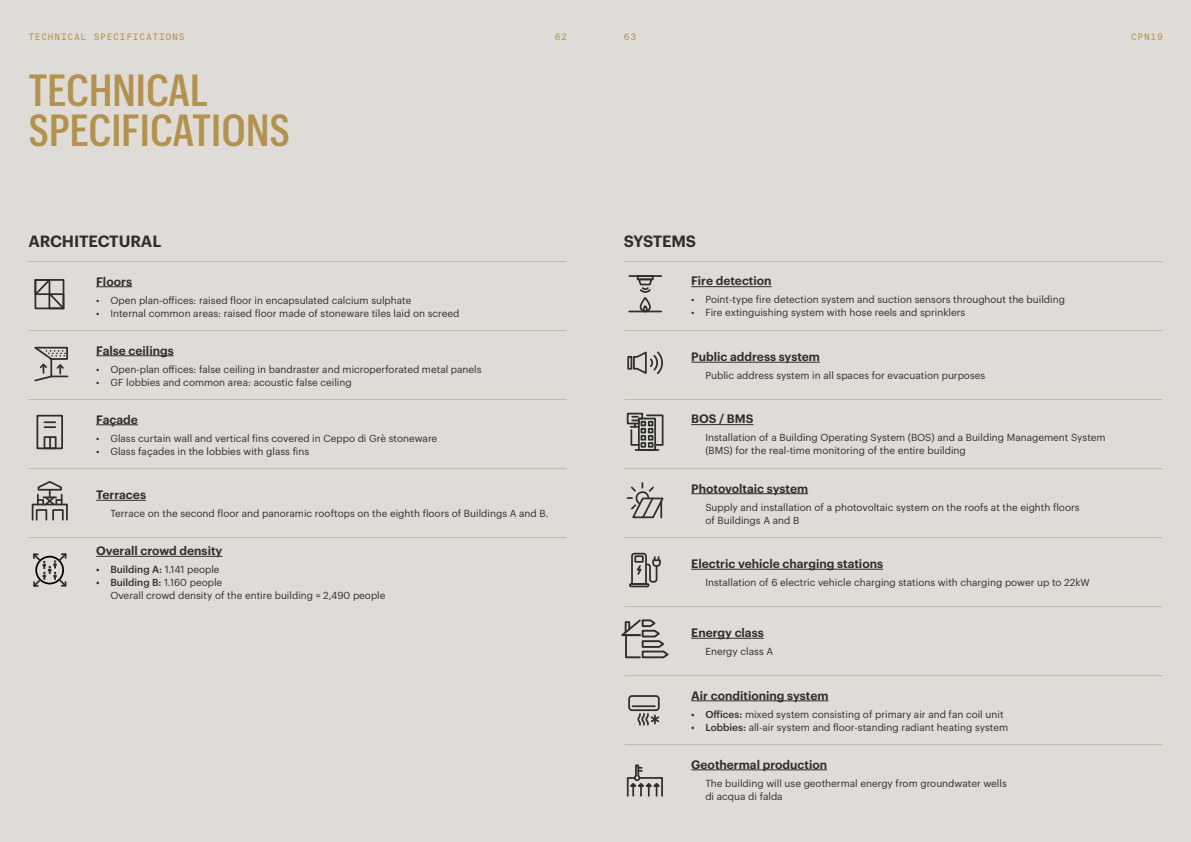
<style>
.page{position:relative;width:1191px;height:842px;background:#dfdcd7}
.page>*{position:absolute;margin:0;border:0;box-sizing:border-box;transform-origin:0 0}
.t1{font:500 44px/40px "Graphik Cond";color:#b3914f}
.t2{font:600 16px "Graphik";letter-spacing:-.01em;color:#2e2e2b}
.t3{font:600 12px "Graphik";color:#2e2e2b}
.t4{font:10px/13px "Graphik";color:#2e2e2b}
.t5{font:500 10px "Graphik";color:#2e2e2b}
.t6{font:9px "Suisse Intl Mono";letter-spacing:.08em;color:#b3914f}
.s1{font-weight:400}
.s2{font-weight:500}
</style>
<div class="page">
<svg style="left:34px;top:279px;width:31px;height:31px"></svg>
<hr style="left:96px;top:286px;width:36px;height:1px;background:#2e2e2b">
<hr style="left:629px;top:311px;width:32px;height:1px;background:#2e2e2b">
<hr style="left:629px;top:275px;width:32px;height:2px;background:#2e2e2b">
<svg style="left:637px;top:278px;width:16px;height:35px"></svg>
<hr style="left:691px;top:286px;width:80px;height:1px;background:#2e2e2b">
<hr style="left:635px;top:449px;width:23px;height:2px;background:#2e2e2b">
<svg style="left:626px;top:412px;width:38px;height:36px"></svg>
<hr style="left:691px;top:424px;width:62px;height:1px;background:#2e2e2b">
<svg style="left:627px;top:483px;width:37px;height:36px"></svg>
<hr style="left:691px;top:493px;width:117px;height:1px;background:#2e2e2b">
<div style="left:629px;top:583px;width:20px;height:4px;border:2px solid #2e2e2b"></div>
<svg style="left:630px;top:552px;width:31px;height:34px"></svg>
<hr style="left:691px;top:569px;width:192px;height:1px;background:#2e2e2b">
<svg style="left:621px;top:619px;width:48px;height:40px"></svg>
<hr style="left:691px;top:638px;width:73px;height:1px;background:#2e2e2b">
<div style="left:628px;top:695px;width:31px;height:16px;border:2px solid #2e2e2b;border-radius:3px"></div>
<hr style="left:632px;top:705px;width:23px;height:2px;background:#2e2e2b">
<svg style="left:637px;top:713px;width:23px;height:13px"></svg>
<hr style="left:691px;top:700px;width:137px;height:1px;background:#2e2e2b">
<svg style="left:626px;top:764px;width:37px;height:33px"></svg>
<hr style="left:691px;top:769px;width:136px;height:1px;background:#2e2e2b">
<div style="left:627px;top:356px;width:5px;height:14px;border:2px solid #2e2e2b"></div>
<svg style="left:632px;top:351px;width:31px;height:23px"></svg>
<hr style="left:691px;top:362px;width:129px;height:1px;background:#2e2e2b">
<svg style="left:34px;top:346px;width:35px;height:36px"></svg>
<hr style="left:96px;top:355px;width:78px;height:1px;background:#2e2e2b">
<svg style="left:44px;top:421px;width:11px;height:7px"></svg>
<div style="left:37px;top:415px;width:26px;height:34px;border:2px solid #2e2e2b"></div>
<div style="left:44px;top:436px;width:13px;height:13px;border:2px solid #2e2e2b"></div>
<svg style="left:49px;top:437px;width:2px;height:11px"></svg>
<hr style="left:96px;top:424px;width:42px;height:1px;background:#2e2e2b">
<div style="left:32px;top:504px;width:36px;height:17px;border:2px solid #2e2e2b"></div>
<div style="left:36px;top:509px;width:11px;height:12px;border:2px solid #2e2e2b"></div>
<div style="left:52px;top:509px;width:12px;height:12px;border:2px solid #2e2e2b"></div>
<svg style="left:36px;top:481px;width:27px;height:26px"></svg>
<hr style="left:96px;top:500px;width:50px;height:1px;background:#2e2e2b">
<svg style="left:33px;top:553px;width:34px;height:34px"></svg>
<hr style="left:96px;top:556px;width:126px;height:1px;background:#2e2e2b">
<hr style="left:624px;top:744px;width:538px;height:1px;background:#bfbab0">
<hr style="left:624px;top:675px;width:538px;height:1px;background:#bfbab0">
<hr style="left:624px;top:261px;width:538px;height:1px;background:#bfbab0">
<hr style="left:28px;top:261px;width:538px;height:1px;background:#bfbab0">
<hr style="left:28px;top:330px;width:538px;height:1px;background:#bfbab0">
<hr style="left:28px;top:399px;width:538px;height:1px;background:#bfbab0">
<hr style="left:28px;top:468px;width:538px;height:1px;background:#bfbab0">
<hr style="left:28px;top:537px;width:538px;height:1px;background:#bfbab0">
<hr style="left:624px;top:330px;width:538px;height:1px;background:#bfbab0">
<hr style="left:624px;top:399px;width:538px;height:1px;background:#bfbab0">
<hr style="left:624px;top:468px;width:538px;height:1px;background:#bfbab0">
<hr style="left:624px;top:537px;width:538px;height:1px;background:#bfbab0">
<hr style="left:624px;top:606px;width:538px;height:1px;background:#bfbab0">
<p class="t6" style="left:28px;top:32px;width:158px">TECHNICAL SPECIFICATIONS</p>
<h1 class="t1" style="left:28px;top:67px;width:263px">TECHNICAL<br>SPECIFICATIONS</h1>
<p class="t6" style="left:555px;top:32px;width:14px">62</p>
<p class="t6" style="left:624px;top:32px;width:14px">63</p>
<p class="t6" style="left:1131px;top:32px;width:33px">CPN19</p>
<h2 class="t2" style="left:28px;top:229px;width:134px">ARCHITECTURAL</h2>
<h2 class="t2" style="left:624px;top:229px;width:74px">SYSTEMS</h2>
<p class="t3" style="left:96px;top:272px;width:37px">Floors</p>
<p class="t4" style="left:96px;top:293px;width:317px">• Open plan-offices: raised floor in encapsulated calcium sulphate</p>
<p class="t4" style="left:96px;top:306px;width:365px">• Internal common areas: raised floor made of stoneware tiles laid on screed</p>
<p class="t3" style="left:96px;top:341px;width:79px">False ceilings</p>
<p class="t4" style="left:96px;top:362px;width:387px">• Open-plan offices: false ceiling in bandraster and microperforated metal panels</p>
<p class="t4" style="left:96px;top:375px;width:257px">• GF lobbies and common area: acoustic false ceiling</p>
<p class="t3" style="left:96px;top:410px;width:43px">Façade</p>
<p class="t4" style="left:96px;top:431px;width:343px">• Glass curtain wall and vertical fins covered in Ceppo di Grè stoneware</p>
<p class="t4" style="left:96px;top:444px;width:215px">• Glass façades in the lobbies with glass fins</p>
<p class="t3" style="left:96px;top:485px;width:51px">Terraces</p>
<p class="t4" style="left:110px;top:506px;width:440px">Terrace on the second floor and panoramic rooftops on the eighth floors of Buildings A and B.</p>
<p class="t3" style="left:96px;top:541px;width:128px">Overall crowd density</p>
<p class="t5" style="left:96px;top:562px;width:125px">• Building A: <span class="s1">1.141 people</span></p>
<p class="t4" style="left:110px;top:575px;width:277px;text-indent:-14px"><span class="s2">• Building B:</span> 1.160 people<br>Overall crowd density of the entire building = 2,490 people</p>
<p class="t3" style="left:691px;top:272px;width:82px">Fire detection</p>
<p class="t4" style="left:691px;top:292px;width:375px">• Point-type fire detection system and suction sensors throughout the building</p>
<p class="t4" style="left:691px;top:305px;width:276px">• Fire extinguishing system with hose reels and sprinklers</p>
<p class="t3" style="left:691px;top:347px;width:130px">Public address system</p>
<p class="t4" style="left:705px;top:368px;width:281px">Public address system in all spaces for evacuation purposes</p>
<p class="t3" style="left:691px;top:410px;width:64px">BOS / BMS</p>
<p class="t4" style="left:705px;top:430px;width:402px">Installation of a Building Operating System (BOS) and a Building Management System (BMS) for the real-time monitoring of the entire building</p>
<p class="t3" style="left:691px;top:479px;width:118px">Photovoltaic system</p>
<p class="t4" style="left:705px;top:499px;width:376px">Supply and installation of a photovoltaic system on the roofs at the eighth floors of Buildings A and B</p>
<p class="t3" style="left:691px;top:554px;width:193px">Electric vehicle charging stations</p>
<p class="t4" style="left:705px;top:575px;width:386px">Installation of 6 electric vehicle charging stations with charging power up to 22kW</p>
<p class="t3" style="left:691px;top:623px;width:74px">Energy class</p>
<p class="t4" style="left:705px;top:644px;width:69px">Energy class A</p>
<p class="t3" style="left:691px;top:686px;width:139px">Air conditioning system</p>
<p class="t4" style="left:691px;top:707px;width:314px"><span class="s2">• Offices:</span> mixed system consisting of primary air and fan coil unit</p>
<p class="t4" style="left:691px;top:720px;width:318px"><span class="s2">• Lobbies:</span> all-air system and floor-standing radiant heating system</p>
<p class="t3" style="left:691px;top:755px;width:137px">Geothermal production</p>
<p class="t4" style="left:705px;top:776px;width:303px">The building will use geothermal energy from groundwater wells di acqua di falda</p>
</div>
